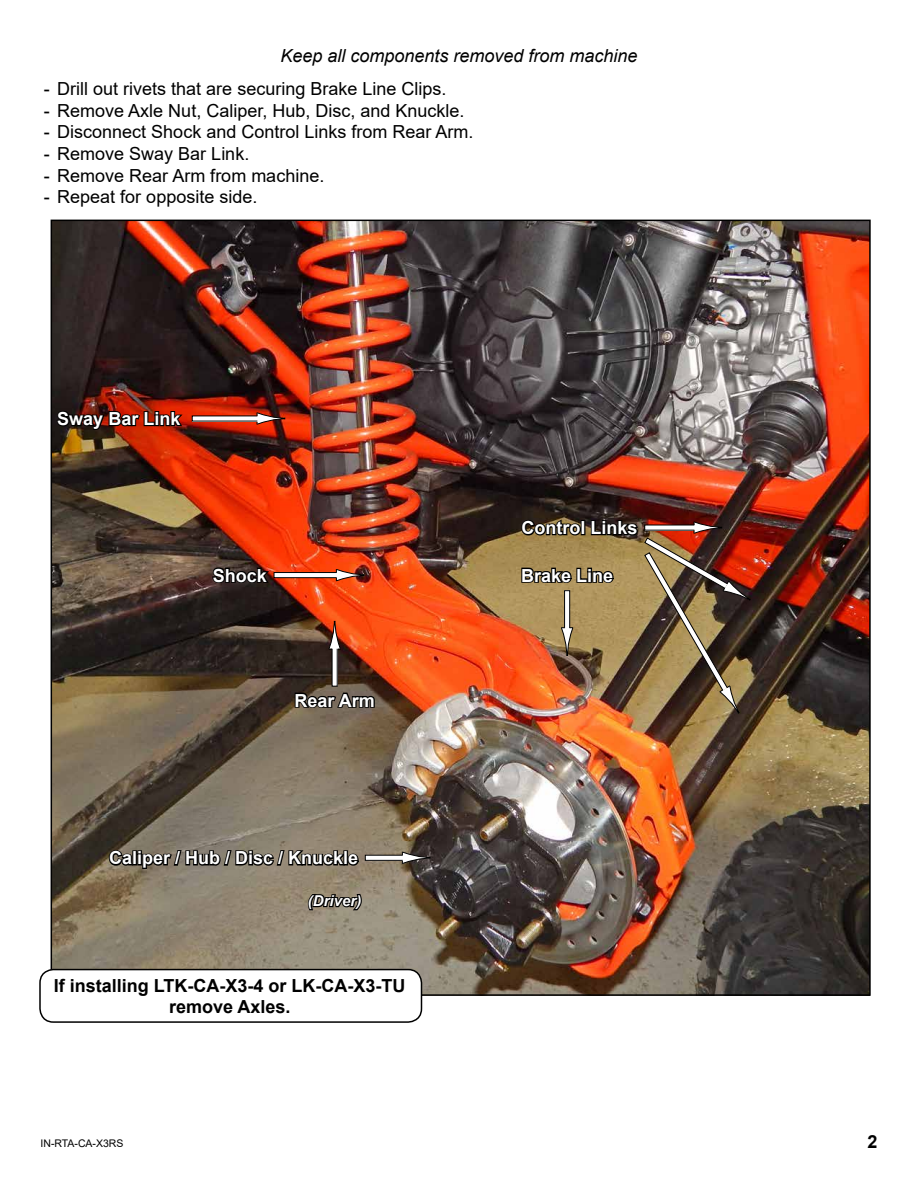
<style>
.page{position:relative;width:918px;height:1188px;background:#fff}
.page>*{position:absolute;margin:0;border:0;box-sizing:border-box;transform-origin:0 0}
.t1{font:18px "Arial";color:#000}
.t2{font:700 18px "Arial";color:#fff}
.t3{font:700 18px/21.6px "Arial";color:#000;text-align:center}
.t4{font:italic 18px "Arial";color:#000}
.t5{font:italic 700 15px "Arial";color:#fff}
.t6{font:10.5px "Arial";color:#000}
</style>
<div class="page">
<img style="left:54px;top:223px;width:814px;height:770px">
<svg style="left:306px;top:893px;width:57px;height:18px"></svg>
<svg style="left:55px;top:406px;width:130px;height:25px;background:#561206"></svg>
<div style="left:274px;top:573px;width:63px;height:5px;background:#fff"></div>
<div style="left:274px;top:572px;width:63px;height:6px;border:1px solid #000"></div>
<svg style="left:336px;top:568px;width:29px;height:14px"></svg>
<svg style="left:211px;top:566px;width:61px;height:19px"></svg>
<div style="left:192px;top:416px;width:65px;height:5px;background:#fff"></div>
<svg style="left:256px;top:412px;width:30px;height:13px"></svg>
<svg style="left:107px;top:845px;width:253px;height:25px;background:#544e43"></svg>
<div style="left:365px;top:855px;width:38px;height:5px;background:#fff"></div>
<div style="left:365px;top:855px;width:38px;height:6px;border:1px solid #000"></div>
<svg style="left:402px;top:851px;width:29px;height:13px"></svg>
<svg style="left:294px;top:688px;width:82px;height:22px;background:#3e362d"></svg>
<div style="left:332px;top:649px;width:5px;height:37px;background:#fff"></div>
<svg style="left:328px;top:621px;width:13px;height:29px"></svg>
<img style="left:520px;top:518px;width:231px;height:196px">
<div style="left:40px;top:970px;width:381px;height:52px;background:#fff;border-radius:14px"></div>
<div style="left:39px;top:969px;width:383px;height:54px;border:2px solid #000;border-radius:14px"></div>
<p class="t4" style="left:280px;top:44px;width:359px">Keep all components removed from machine</p>
<p class="t1" style="left:44px;top:76px;width:404px">- Drill out rivets that are securing Brake Line Clips.</p>
<p class="t1" style="left:44px;top:98px;width:422px">- Remove Axle Nut, Caliper, Hub, Disc, and Knuckle.</p>
<p class="t1" style="left:44px;top:120px;width:431px">- Disconnect Shock and Control Links from Rear Arm.</p>
<p class="t1" style="left:44px;top:141px;width:207px">- Remove Sway Bar Link.</p>
<p class="t1" style="left:44px;top:163px;width:282px">- Remove Rear Arm from machine.</p>
<p class="t1" style="left:44px;top:184px;width:215px">- Repeat for opposite side.</p>
<p class="t2" style="left:57px;top:406px;width:125px">Sway Bar Link</p>
<p class="t2" style="left:522px;top:515px;width:118px">Control Links</p>
<p class="t2" style="left:213px;top:563px;width:56px">Shock</p>
<p class="t2" style="left:521px;top:563px;width:94px">Brake Line</p>
<p class="t2" style="left:294px;top:688px;width:82px">Rear Arm</p>
<p class="t2" style="left:109px;top:845px;width:251px">Caliper / Hub / Disc / Knuckle</p>
<p class="t5" style="left:308px;top:891px;width:55px">(Driver)</p>
<p class="t3" style="left:54px;top:975px;width:353px">If installing LTK-CA-X3-4 or LK-CA-X3-TU remove Axles.</p>
<p class="t6" style="left:40px;top:1136px;width:85px">IN-RTA-CA-X3RS</p>
<p class="t3" style="left:867px;top:1131px;width:12px">2</p>
</div>
